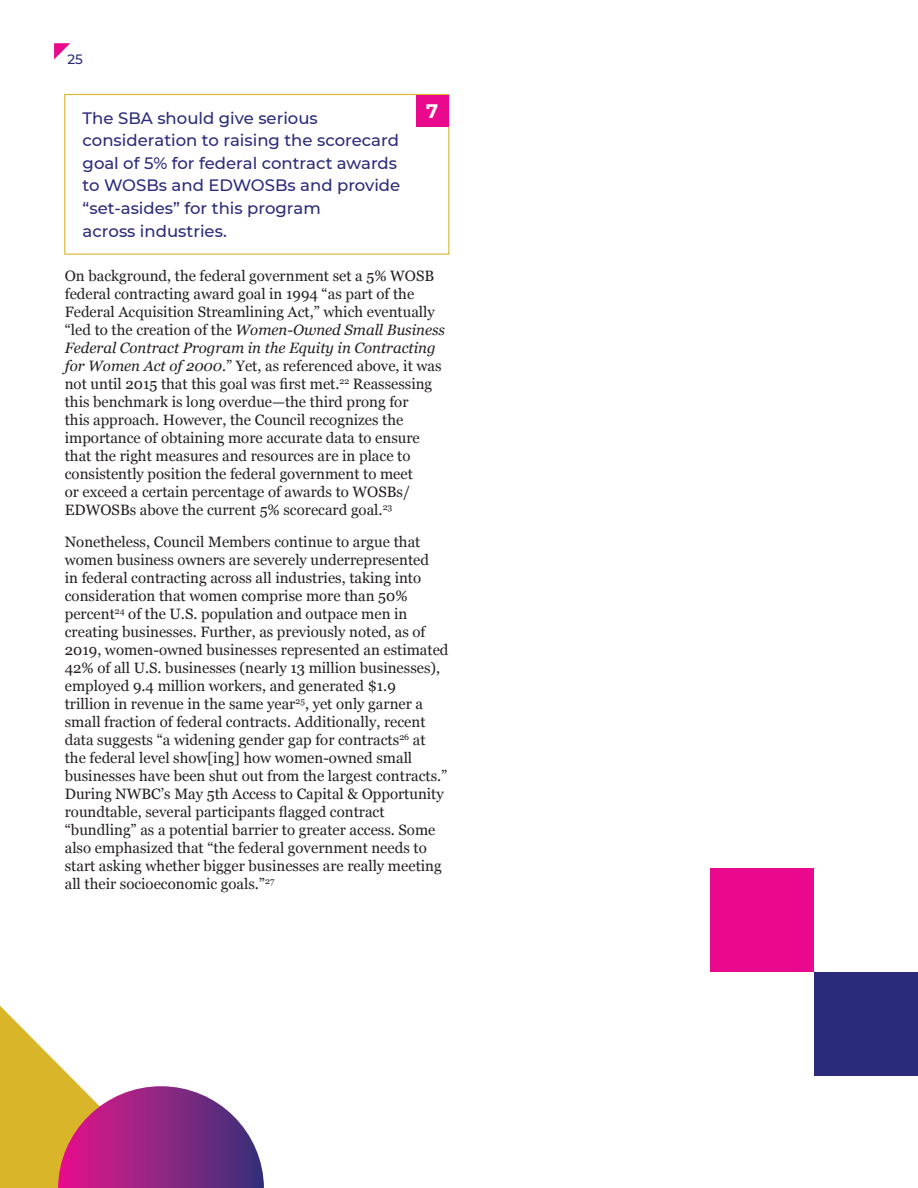
<style>
.page{position:relative;width:918px;height:1188px;background:#fff}
.page>*{position:absolute;margin:0;border:0;box-sizing:border-box;transform-origin:0 0}
.t1{font:700 19.5px "Montserrat";color:#fff}
.t2{font:500 16.5px/22.5px "Montserrat";color:#2b2b7b}
.t3{font:15px/18px "Georgia";color:#231f20}
.t4{font:500 13.5px "Montserrat";color:#2b2b7b}
.s1{font-style:italic}
</style>
<div class="page">
<svg style="left:54px;top:43px;width:16px;height:17px"></svg>
<div style="left:64px;top:94px;width:385px;height:161px;border:1px solid #d9b52a"></div>
<svg style="left:0;top:1006px;width:264px;height:182px"></svg>
<div style="left:814px;top:972px;width:104px;height:104px;background:#2b2b7b"></div>
<div style="left:710px;top:868px;width:104px;height:104px;background:#ea098d"></div>
<div style="left:416px;top:95px;width:32px;height:31px;background:#ea098d"></div>
<p class="t4" style="left:68px;top:50px;width:17px">25</p>
<h1 class="t1" style="left:426px;top:97px;width:14px">7</h1>
<p class="t2" style="left:83px;top:106px;width:319px">The SBA should give serious consideration to raising the scorecard goal of 5% for federal contract awards to WOSBs and EDWOSBs and provide “set-asides” for this program<br>across industries.</p>
<p class="t3" style="left:65px;top:267px;width:382px">On background, the federal government set a 5% WOSB federal contracting award goal in 1994 “as part of the Federal Acquisition Streamlining Act,” which eventually “led to the creation of the <span class="s1">Women-Owned Small Business Federal Contract Program in the Equity in Contracting for Women Act of 2000.</span>” Yet, as referenced above, it was not until 2015 that this goal was first met.<sup>22</sup> Reassessing this benchmark is long overdue—the third prong for<br>this approach. However, the Council recognizes the importance of obtaining more accurate data to ensure that the right measures and resources are in place to consistently position the federal government to meet<br>or exceed a certain percentage of awards to WOSBs/ EDWOSBs above the current 5% scorecard goal.<sup>23</sup></p>
<p class="t3" style="left:65px;top:532px;width:385px">Nonetheless, Council Members continue to argue that women business owners are severely underrepresented<br>in federal contracting across all industries, taking into consideration that women comprise more than 50% percent<sup>24</sup> of the U.S. population and outpace men in creating businesses. Further, as previously noted, as of 2019, women-owned businesses represented an estimated 42% of all U.S. businesses (nearly 13 million businesses), employed 9.4 million workers, and generated $1.9<br>trillion in revenue in the same year<sup>25</sup>, yet only garner a small fraction of federal contracts. Additionally, recent data suggests “a widening gender gap for contracts<sup>26</sup> at the federal level show[ing] how women-owned small businesses have been shut out from the largest contracts.” During NWBC’s May 5th Access to Capital &amp; Opportunity roundtable, several participants flagged contract “bundling” as a potential barrier to greater access. Some also emphasized that “the federal government needs to start asking whether bigger businesses are really meeting all their socioeconomic goals.”<sup>27</sup></p>
</div>
